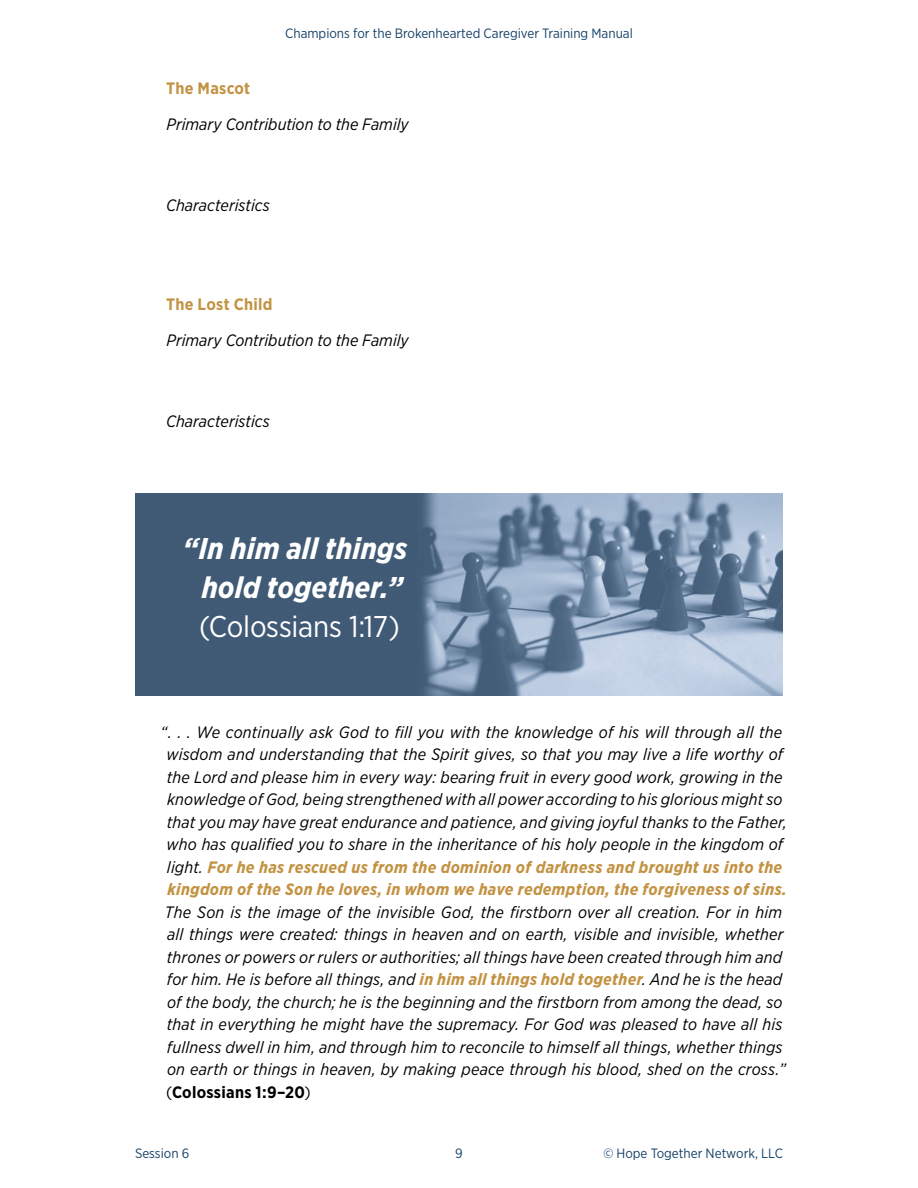
<style>
.page{position:relative;width:918px;height:1188px;background:#fff}
.page>*{position:absolute;margin:0;border:0;box-sizing:border-box;transform-origin:0 0}
.t1{font:italic 700 30px/39px "Gotham Narrow";color:#fff;text-align:center}
.PAGES-24-Icon_Bullet_Scripture{font:italic 16.5px/22.5px "Gotham Narrow";letter-spacing:.01em;color:#000}
.PAGES-93-Notes_Line_3{font:italic 16.5px "Gotham Narrow";color:#000}
.PAGES-22-Icon_Bullet_Paragraph{font:700 16.5px "Gotham Narrow";letter-spacing:.015em;color:#c39344}
.t2{font:13.5px "Gotham Narrow";color:#164269}
.s1{font-weight:400;font-style:normal}
.s2{font-weight:700;color:#c39344}
.s3{font-style:normal}
.s4{font-weight:700;font-style:normal}
</style>
<div class="page">
<img style="left:135px;top:493px;width:648px;height:203px">
<p class="t2" style="left:285px;top:25px;width:349px">Champions for the Brokenhearted Caregiver Training Manual</p>
<p class="PAGES-22-Icon_Bullet_Paragraph" style="left:166px;top:78px;width:86px">The Mascot</p>
<p class="PAGES-93-Notes_Line_3" style="left:166px;top:114px;width:244px">Primary Contribution to the Family</p>
<p class="PAGES-93-Notes_Line_3" style="left:166px;top:195px;width:105px">Characteristics</p>
<p class="PAGES-22-Icon_Bullet_Paragraph" style="left:166px;top:294px;width:108px">The Lost Child</p>
<p class="PAGES-93-Notes_Line_3" style="left:166px;top:330px;width:244px">Primary Contribution to the Family</p>
<p class="PAGES-93-Notes_Line_3" style="left:166px;top:411px;width:105px">Characteristics</p>
<p class="t1" style="left:183px;top:529px;width:226px">“In him all things hold together.” <span class="s1">(Colossians 1:17)</span></p>
<p class="PAGES-24-Icon_Bullet_Scripture" style="left:161px;top:721px;width:628px">“. . . We continually ask God to fill you with the knowledge of his will through all the wisdom and understanding that the Spirit gives, so that you may live a life worthy of the Lord and please him in every way: bearing fruit in every good work, growing in the knowledge of God, being strengthened with all power according to his glorious might so that you may have great endurance and patience, and giving joyful thanks to the Father, who has qualified you to share in the inheritance of his holy people in the kingdom of light. <span class="s2">For he has rescued us from the dominion of darkness and brought us into the kingdom of the Son he loves, in whom we have redemption, the forgiveness of sins.<br></span>The Son is the image of the invisible God, the firstborn over all creation. For in him all things were created: things in heaven and on earth, visible and invisible, whether thrones or powers or rulers or authorities; all things have been created through him and for him. He is before all things, and <span class="s2">in him all things hold together</span>. And he is the head of the body, the church; he is the beginning and the firstborn from among the dead, so that in everything he might have the supremacy. For God was pleased to have all his fullness dwell in him, and through him to reconcile to himself all things, whether things on earth or things in heaven, by making peace through his blood, shed on the cross.” <span class="s3">(</span><span class="s4">Colossians 1:9–20</span><span class="s3">)</span></p>
<p class="t2" style="left:135px;top:1145px;width:56px">Session 6</p>
<p class="t2" style="left:455px;top:1145px;width:9px">9</p>
<p class="t2" style="left:603px;top:1145px;width:181px">© Hope Together Network, LLC</p>
</div>
